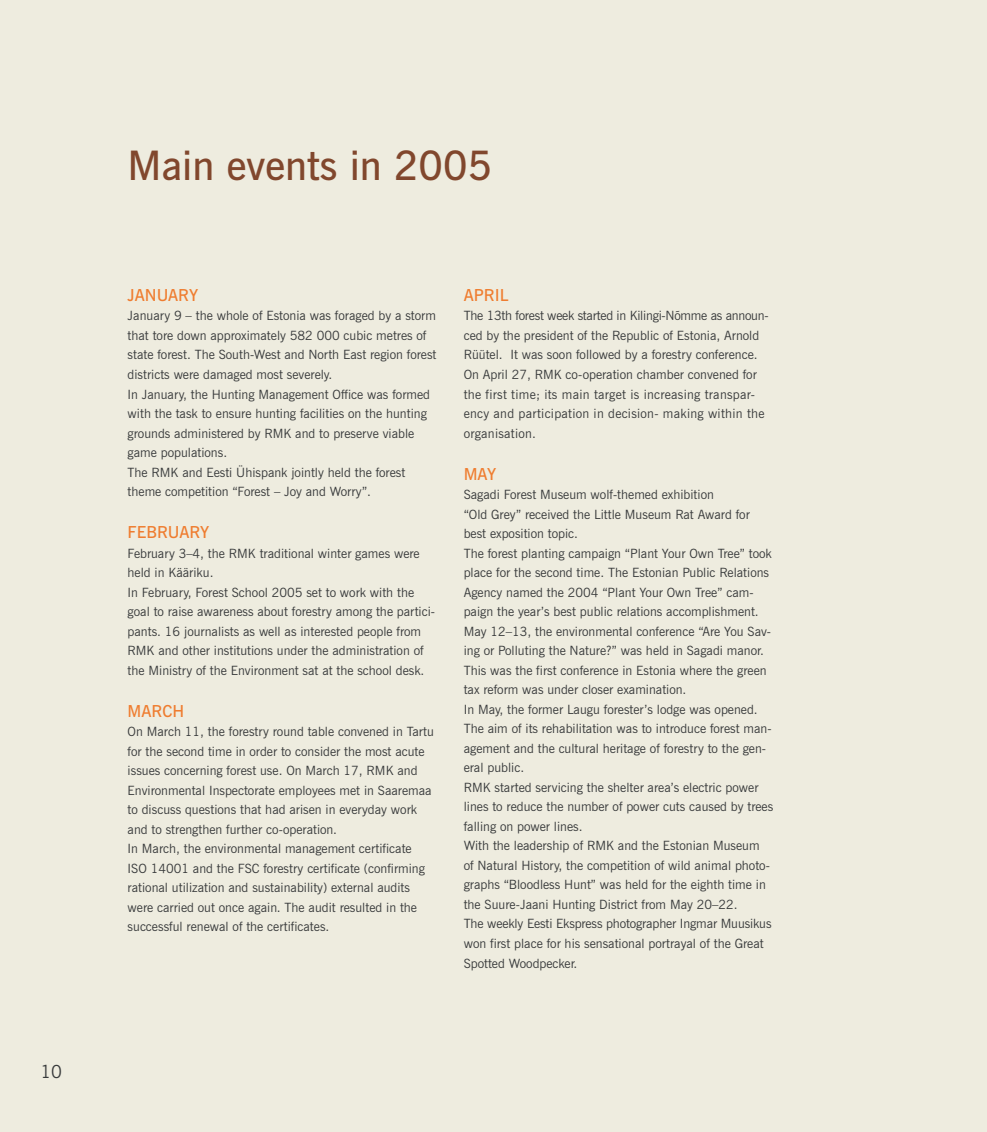
<style>
.page{position:relative;width:987px;height:1132px;background:#fff}
.page>*{position:absolute;margin:0;border:0;box-sizing:border-box;transform-origin:0 0}
.t1{font:600 40.5px "News Gothic BT";color:#81472d}
.t2{font:18px "News Gothic BT";color:#383a3b}
.t3{font:600 16.5px "News Gothic BT";color:#ef7d30}
.t4{font:12.75px/19.5px "News Gothic BT";color:#383a3b}
</style>
<div class="page">
<div style="left:0;top:0;width:986px;height:1131px;background:#eeecdf"></div>
<h2 class="t2" style="left:40px;top:1064px;width:23px">10</h2>
<h1 class="t1" style="left:128px;top:151px;width:366px">Main events in 2005</h1>
<p class="t3" style="left:128px;top:289px;width:72px">JANUARY</p>
<p class="t4" style="left:128px;top:307px;width:310px">January 9 – the whole of Estonia was foraged by a storm that tore down approximately 582 000 cubic metres of state forest. The South-West and North East region forest districts were damaged most severely.<br>In January, the Hunting Management Office was formed with the task to ensure hunting facilities on the hunting grounds administered by RMK and to preserve viable game populations.<br>The RMK and Eesti Ühispank jointly held the forest theme competition “Forest – Joy and Worry”.</p>
<p class="t3" style="left:128px;top:526px;width:83px">FEBRUARY</p>
<p class="t4" style="left:128px;top:544px;width:309px">February 3–4, the RMK traditional winter games were held in Kääriku.<br>In February, Forest School 2005 set to work with the goal to raise awareness about forestry among the partici&shy;pants. 16 journalists as well as interested people from RMK and other institutions under the administration of the Ministry of the Environment sat at the school desk.</p>
<p class="t3" style="left:128px;top:704px;width:58px">MARCH</p>
<p class="t4" style="left:128px;top:723px;width:308px">On March 11, the forestry round table convened in Tartu for the second time in order to consider the most acute issues concerning forest use. On March 17, RMK and Environmental Inspectorate employees met in Saaremaa to discuss questions that had arisen in everyday work and to strengthen further co-operation.<br>In March, the environmental management certificate ISO 14001 and the FSC forestry certificate (confirming rational utilization and sustainability) external audits were carried out once again. The audit resulted in the successful renewal of the certificates.</p>
<p class="t3" style="left:463px;top:289px;width:46px">APRIL</p>
<p class="t4" style="left:463px;top:307px;width:306px">The 13th forest week started in Kilingi-Nõmme as announ&shy;ced by the president of the Republic of Estonia, Arnold Rüütel. It was soon followed by a forestry conference.<br>On April 27, RMK co-operation chamber convened for the first time; its main target is increasing transpar&shy;ency and participation in decision- making within the organisation.</p>
<p class="t3" style="left:463px;top:467px;width:34px">MAY</p>
<p class="t4" style="left:463px;top:486px;width:311px">Sagadi Forest Museum wolf-themed exhibition<br>“Old Grey” received the Little Museum Rat Award for best exposition topic.<br>The forest planting campaign “Plant Your Own Tree” took place for the second time. The Estonian Public Relations Agency named the 2004 “Plant Your Own Tree” cam&shy;paign the year’s best public relations accomplishment.<br>May 12–13, the environmental conference “Are You Sav&shy;ing or Polluting the Nature?” was held in Sagadi manor.<br>This was the first conference in Estonia where the green tax reform was under closer examination.<br>In May, the former Laugu forester’s lodge was opened.<br>The aim of its rehabilitation was to introduce forest man&shy;agement and the cultural heritage of forestry to the gen&shy;eral public.<br>RMK started servicing the shelter area’s electric power lines to reduce the number of power cuts caused by trees falling on power lines.<br>With the leadership of RMK and the Estonian Museum<br>of Natural History, the competition of wild animal photo&shy;graphs “Bloodless Hunt” was held for the eighth time in the Suure-Jaani Hunting District from May 20–22.<br>The weekly Eesti Ekspress photographer Ingmar Muusikus won first place for his sensational portrayal of the Great Spotted Woodpecker.</p>
</div>
